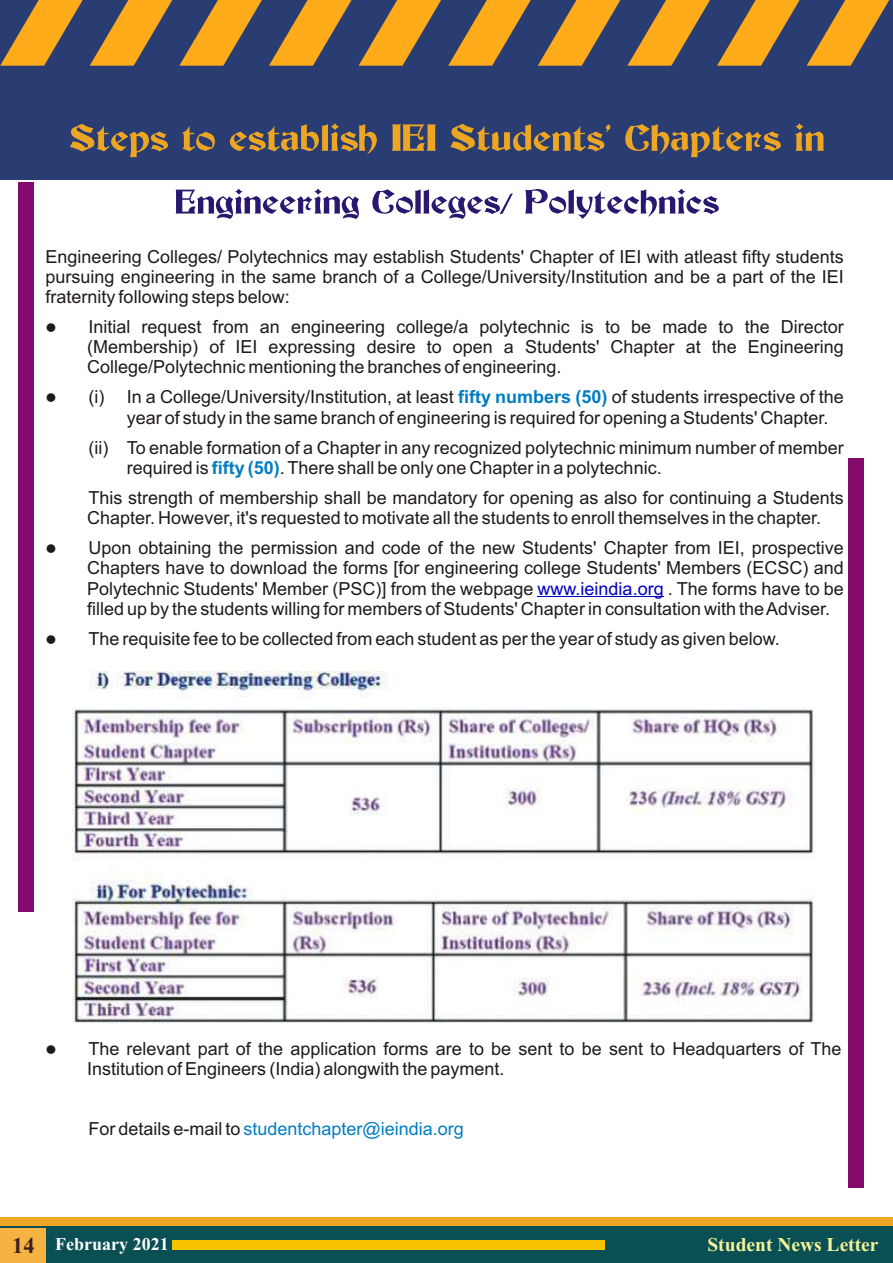
<style>
.page{position:relative;width:893px;height:1263px;background:#fff}
.page>*{position:absolute;margin:0;border:0;box-sizing:border-box;transform-origin:0 0}
.t1{font:700 19.5px "Times New Roman";color:#f5f599}
.t2{font:18px/20.1px "Arial";color:#1f1a17}
.t3{font:18px "Arial";color:#007dc2}
.t4{font:700 18px "Times New Roman";color:#fff}
.t5{font:15px "Wingdings";color:#1f1a17}
.s1{font-weight:700;color:#007dc2}
.s2{color:#0000c4}
.s3{color:#1f1a17}
.s4{font-size:22.5px;color:#3b1f21}
</style>
<div class="page">
<div style="left:18px;top:182px;width:15px;height:729px;background:#850a6b"></div>
<div style="left:848px;top:458px;width:16px;height:729px;background:#850a6b"></div>
<div style="left:0;top:0;width:893px;height:180px;background:#293d73"></div>
<svg style="left:70px;top:123px;width:754px;height:34px"></svg>
<svg style="left:0;top:0;width:83px;height:66px"></svg>
<svg style="left:90px;top:0;width:83px;height:66px"></svg>
<svg style="left:179px;top:0;width:83px;height:66px"></svg>
<svg style="left:269px;top:0;width:83px;height:66px"></svg>
<svg style="left:359px;top:0;width:82px;height:66px"></svg>
<svg style="left:448px;top:0;width:83px;height:66px"></svg>
<svg style="left:538px;top:0;width:83px;height:66px"></svg>
<svg style="left:627px;top:0;width:83px;height:66px"></svg>
<svg style="left:717px;top:0;width:83px;height:66px"></svg>
<svg style="left:807px;top:0;width:82px;height:66px"></svg>
<svg style="left:176px;top:189px;width:543px;height:30px"></svg>
<img style="left:72px;top:672px;width:742px;height:352px">
<div style="left:0;top:1217px;width:893px;height:10px;background:#eda624"></div>
<hr style="left:538px;top:596px;width:126px;height:1px;background:#0000c4">
<div style="left:0;top:1226px;width:893px;height:37px;background:#0a4f54"></div>
<div style="left:0;top:1228px;width:46px;height:35px;background:#f5b342"></div>
<div style="left:172px;top:1240px;width:433px;height:10px;background:#f7c200"></div>
<p class="t2" style="left:46px;top:248px;width:800px;text-align:justify">Engineering Colleges/ Polytechnics may establish Students' Chapter of IEI with atleast fifty students pursuing engineering in the same branch of a College/University/Institution and be a part of the IEI fraternity following steps below:</p>
<p class="t5" style="left:46px;top:321px;width:69px">●</p>
<p class="t2" style="left:87px;top:318px;width:758px">Initial request from an engineering college/a polytechnic is to be made to the Director (Membership) of IEI expressing desire to open a Students' Chapter at the Engineering</p>
<p class="t5" style="left:46px;top:392px;width:69px">●</p>
<p class="t2" style="left:87px;top:354px;width:758px;line-height:30.2px">College/Polytechnic mentioning the branches of engineering.<br>(i) In a College/University/Institution, at least <span class="s1">fifty numbers (50)</span> of students irrespective of the</p>
<p class="t2" style="left:88px;top:404px;width:757px;line-height:30.2px;text-indent:38px">year of study in the same branch of engineering is required for opening a Students' Chapter. (ii) To enable formation of a Chapter in any recognized polytechnic minimum number of member</p>
<p class="t2" style="left:88px;top:454px;width:757px;line-height:30.2px;text-indent:38px">required is <span class="s1">fifty (50)</span>. There shall be only one Chapter in a polytechnic.<br>This strength of membership shall be mandatory for opening as also for continuing a Students</p>
<p class="t5" style="left:46px;top:543px;width:69px">●</p>
<p class="t5" style="left:46px;top:633px;width:69px">●</p>
<p class="t2" style="left:87px;top:504px;width:758px;line-height:30.2px">Chapter. However, it's requested to motivate all the students to enroll themselves in the chapter.<br>Upon obtaining the permission and code of the new Students' Chapter from IEI, prospective</p>
<p class="t2" style="left:87px;top:560px;width:758px">Chapters have to download the forms [for engineering college Students' Members (ECSC) and<br>Polytechnic Students' Member (PSC)] from the webpage <span class="s2">www.ieindia.org</span> . The forms have to be</p>
<p class="t2" style="left:87px;top:595px;width:744px;line-height:30.2px">filled up by the students willing for members of Students' Chapter in consultation with the Adviser.<br>The requisite fee to be collected from each student as per the year of study as given below.</p>
<p class="t2" style="left:87px;top:1040px;width:756px;text-indent:-42px">●The relevant part of the application forms are to be sent to be sent to Headquarters of The<br>Institution of Engineers (India) alongwith the payment.</p>
<p class="t3" style="left:88px;top:1122px;width:377px"><span class="s3">For details e-mail to</span> studentchapter@ieindia.org</p>
<p class="t4" style="left:12px;top:1238px;width:158px"><span class="s4">14</span> February 2021</p>
<p class="t1" style="left:707px;top:1238px;width:173px">Student News Letter</p>
</div>
